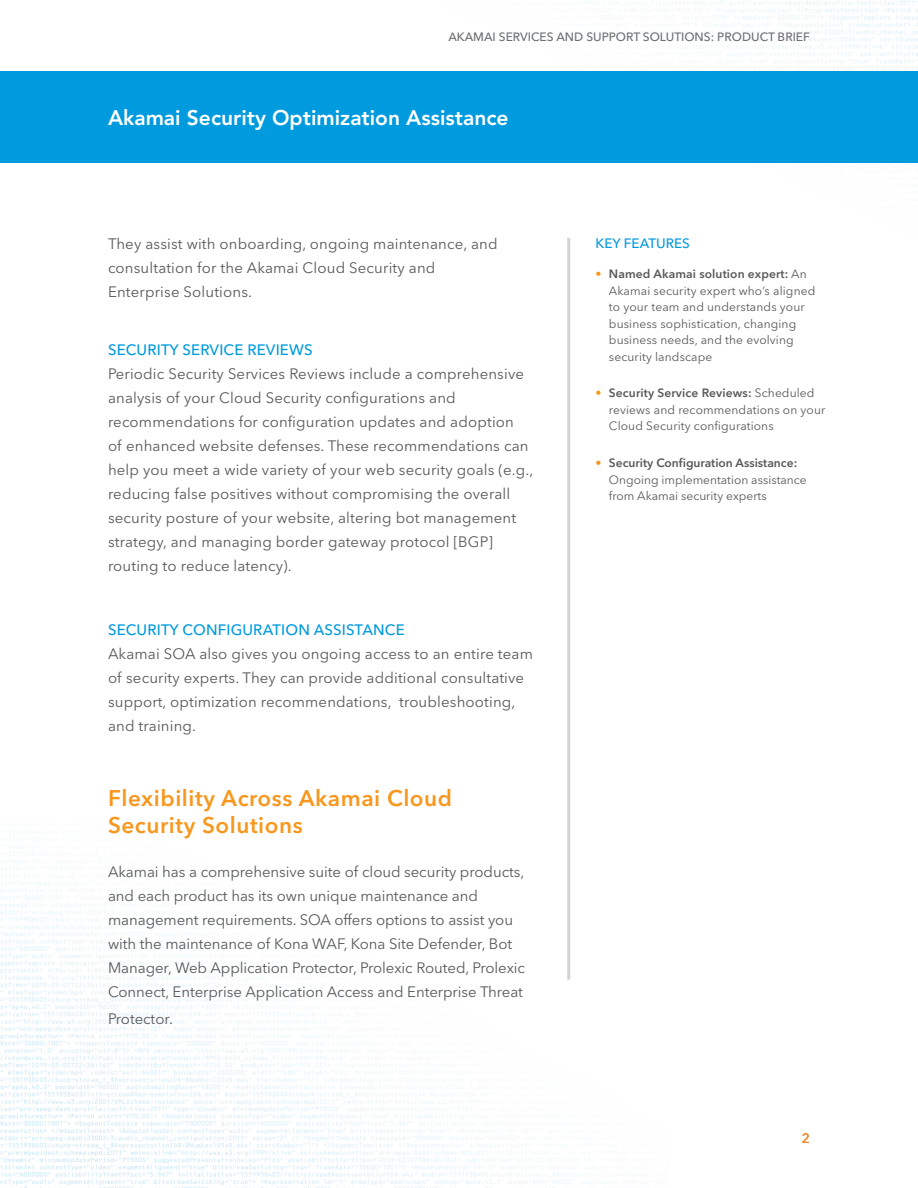
<style>
.page{position:relative;width:918px;height:1188px;background:#fff}
.page>*{position:absolute;margin:0;border:0;box-sizing:border-box;transform-origin:0 0}
.Headline{font:600 22.5px/27px "Avenir Next LT Pro";letter-spacing:.025em;color:#f8971d}
.t1{font:800 21px "Avenir LT Std";color:#fff}
.Bullet{font:15px/24px "Avenir Next LT Pro";letter-spacing:.01em;color:#58595b}
.Body{font:15px/24px "Avenir Next LT Pro";letter-spacing:-.005em;color:#58595b}
.Mouse_copy{font:500 13.5px "Avenir Next LT Pro";color:#009ade}
.t2{font:500 13.5px "Avenir Next LT Pro";color:#ee882f}
.t3{font:12px/16.5px "Avenir Next LT Pro";letter-spacing:.01em;color:#58595b}
.t4{font:500 12px "Avenir Next LT Pro";color:#6d6e71}
.s1{font-weight:500;color:#009ade}
.s2{font-weight:600;color:#f8971d}
.s3{font-weight:600}
</style>
<div class="page">
<img style="left:0;top:0;width:918px;height:1188px">
<div style="left:0;top:71px;width:918px;height:92px;background:#009ade"></div>
<hr style="left:567px;top:238px;width:3px;height:742px;background:#d1d3d4">
<p class="t4" style="left:448px;top:30px;width:363px">AKAMAI SERVICES AND SUPPORT SOLUTIONS: PRODUCT BRIEF</p>
<h2 class="t1" style="left:108px;top:105px;width:402px">Akamai Security Optimization Assistance</h2>
<p class="Bullet" style="left:108px;top:232px;width:391px">They assist with onboarding, ongoing maintenance, and consultation for the Akamai Cloud Security and<br>Enterprise Solutions.</p>
<p class="Bullet" style="left:108px;top:338px;width:427px"><span class="s1">SECURITY SERVICE REVIEWS<br></span>Periodic Security Services Reviews include a comprehensive analysis of your Cloud Security configurations and recommendations for configuration updates and adoption<br>of enhanced website defenses. These recommendations can help you meet a wide variety of your web security goals (e.g., reducing false positives without compromising the overall security posture of your website, altering bot management strategy, and managing border gateway protocol [BGP] routing to reduce latency).</p>
<p class="Bullet" style="left:108px;top:618px;width:426px"><span class="s1">SECURITY CONFIGURATION ASSISTANCE<br></span>Akamai SOA also gives you ongoing access to an entire team of security experts. They can provide additional consultative support, optimization recommendations, troubleshooting, and training.</p>
<p class="Headline" style="left:108px;top:784px;width:346px">Flexibility Across Akamai Cloud<br>Security Solutions</p>
<p class="Body" style="left:108px;top:860px;width:419px">Akamai has a comprehensive suite of cloud security products, and each product has its own unique maintenance and management requirements. SOA offers options to assist you with the maintenance of Kona WAF, Kona Site Defender, Bot Manager, Web Application Protector, Prolexic Routed, Prolexic Connect, Enterprise Application Access and Enterprise Threat</p>
<p class="Body" style="left:108px;top:1007px;width:66px">Protector.</p>
<p class="Mouse_copy" style="left:595px;top:235px;width:96px">KEY FEATURES</p>
<p class="t3" style="left:609px;top:266px;width:208px;text-indent:-14px"><span class="s2">•</span> <span class="s3">Named Akamai solution expert:</span> An<br>Akamai security expert who’s aligned to your team and understands your business sophistication, changing business needs, and the evolving security landscape</p>
<p class="t3" style="left:609px;top:385px;width:218px;text-indent:-14px"><span class="s2">•</span> <span class="s3">Security Service Reviews:</span> Scheduled reviews and recommendations on your<br>Cloud Security configurations</p>
<p class="t3" style="left:609px;top:455px;width:199px;text-indent:-14px"><span class="s2">•</span> <span class="s3">Security Configuration Assistance:<br></span>Ongoing implementation assistance from Akamai security experts</p>
<p class="t2" style="left:802px;top:1131px;width:10px">2</p>
</div>
